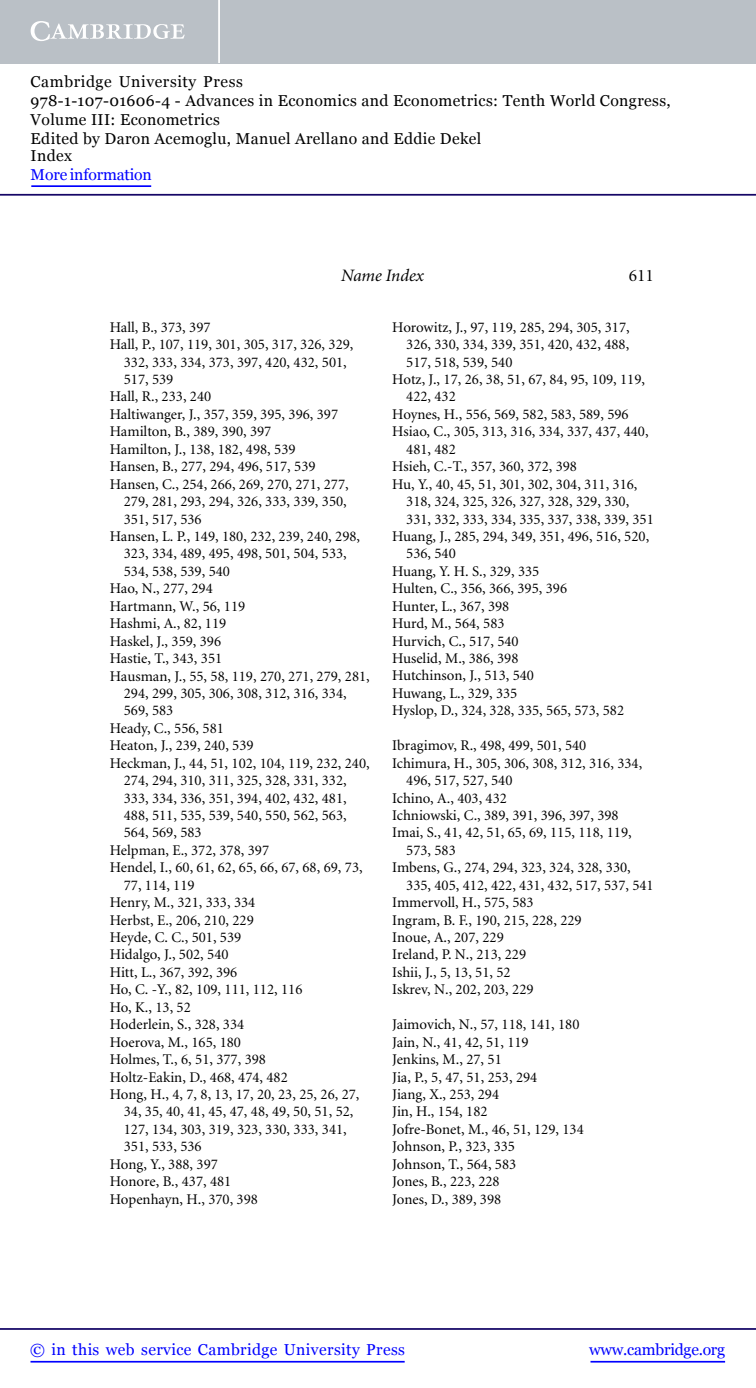
<style>
.page{position:relative;width:756px;height:1388px;background:#fff}
.page>*{position:absolute;margin:0;border:0;box-sizing:border-box;transform-origin:0 0}
.t1{font:italic 17.5px "Minion";color:#000}
.t2{font:17.5px "Minion";color:#000}
.t3{font:15.75px/18.6px "Georgia";letter-spacing:.025em;color:#000}
.t4{font:15.75px "Georgia";letter-spacing:.025em;color:#00f}
.t5{font:15.75px "Georgia";letter-spacing:-.015em;color:#00f}
.t6{font:15.75px "Georgia";letter-spacing:-.01em;color:#00f}
.t7{font:14.88px/17.5px "Minion";color:#000}
</style>
<div class="page">
<hr style="left:591px;top:1361px;width:134px;height:1px;background:#00f">
<hr style="left:0;top:1328px;width:756px;height:2px;background:#150666">
<hr style="left:31px;top:1361px;width:374px;height:1px;background:#00f">
<div style="left:0;top:0;width:756px;height:63px;background:#bac0c6"></div>
<svg style="left:31px;top:21px;width:154px;height:20px"></svg>
<hr style="left:218px;top:0;width:2px;height:63px;background:#fff">
<hr style="left:0;top:194px;width:756px;height:2px;background:#150666">
<hr style="left:31px;top:185px;width:120px;height:2px;background:#00f">
<p class="t3" style="left:31px;top:72px;width:642px">Cambridge University Press<br>978-1-107-01606-4 - Advances in Economics and Econometrics: Tenth World Congress, Volume III: Econometrics<br>Edited by Daron Acemoglu, Manuel Arellano and Eddie Dekel<br>Index</p>
<p class="t6" style="left:31px;top:166px;width:123px">More information</p>
<p class="t1" style="left:340px;top:268px;width:84px">Name Index</p>
<p class="t2" style="left:629px;top:268px;width:27px">611</p>
<p class="t7" style="left:110px;top:319px;width:102px">Hall, B., 373, 397</p>
<p class="t7" style="left:110px;top:337px;width:245px">Hall, P., 107, 119, 301, 305, 317, 326, 329,</p>
<p class="t7" style="left:124px;top:354px;width:225px">332, 333, 334, 373, 397, 420, 432, 501,</p>
<p class="t7" style="left:124px;top:372px;width:51px">517, 539</p>
<p class="t7" style="left:110px;top:389px;width:103px">Hall, R., 233, 240</p>
<p class="t7" style="left:110px;top:407px;width:230px">Haltiwanger, J., 357, 359, 395, 396, 397</p>
<p class="t7" style="left:110px;top:424px;width:163px">Hamilton, B., 389, 390, 397</p>
<p class="t7" style="left:110px;top:441px;width:187px">Hamilton, J., 138, 182, 498, 539</p>
<p class="t7" style="left:110px;top:459px;width:207px">Hansen, B., 277, 294, 496, 517, 539</p>
<p class="t7" style="left:110px;top:476px;width:240px">Hansen, C., 254, 266, 269, 270, 271, 277,</p>
<p class="t7" style="left:124px;top:494px;width:225px">279, 281, 293, 294, 326, 333, 339, 350,</p>
<p class="t7" style="left:124px;top:511px;width:79px">351, 517, 536</p>
<p class="t7" style="left:110px;top:529px;width:252px">Hansen, L. P., 149, 180, 232, 239, 240, 298,</p>
<p class="t7" style="left:124px;top:546px;width:225px">323, 334, 489, 495, 498, 501, 504, 533,</p>
<p class="t7" style="left:124px;top:564px;width:108px">534, 538, 539, 540</p>
<p class="t7" style="left:110px;top:581px;width:105px">Hao, N., 277, 294</p>
<p class="t7" style="left:110px;top:598px;width:137px">Hartmann, W., 56, 119</p>
<p class="t7" style="left:110px;top:616px;width:118px">Hashmi, A., 82, 119</p>
<p class="t7" style="left:110px;top:633px;width:113px">Haskel, J., 359, 396</p>
<p class="t7" style="left:110px;top:651px;width:114px">Hastie, T., 343, 351</p>
<p class="t7" style="left:110px;top:668px;width:261px">Hausman, J., 55, 58, 119, 270, 271, 279, 281,</p>
<p class="t7" style="left:124px;top:686px;width:224px">294, 299, 305, 306, 308, 312, 316, 334,</p>
<p class="t7" style="left:124px;top:703px;width:51px">569, 583</p>
<p class="t7" style="left:110px;top:720px;width:116px">Heady, C., 556, 581</p>
<p class="t7" style="left:110px;top:738px;width:145px">Heaton, J., 239, 240, 539</p>
<p class="t7" style="left:110px;top:755px;width:261px">Heckman, J., 44, 51, 102, 104, 119, 232, 240,</p>
<p class="t7" style="left:124px;top:773px;width:224px">274, 294, 310, 311, 325, 328, 331, 332,</p>
<p class="t7" style="left:124px;top:790px;width:224px">333, 334, 336, 351, 394, 402, 432, 481,</p>
<p class="t7" style="left:124px;top:808px;width:224px">488, 511, 535, 539, 540, 550, 562, 563,</p>
<p class="t7" style="left:124px;top:825px;width:79px">564, 569, 583</p>
<p class="t7" style="left:110px;top:842px;width:161px">Helpman, E., 372, 378, 397</p>
<p class="t7" style="left:110px;top:860px;width:254px">Hendel, I., 60, 61, 62, 65, 66, 67, 68, 69, 73,</p>
<p class="t7" style="left:124px;top:877px;width:72px">77, 114, 119</p>
<p class="t7" style="left:110px;top:895px;width:147px">Henry, M., 321, 333, 334</p>
<p class="t7" style="left:110px;top:912px;width:145px">Herbst, E., 206, 210, 229</p>
<p class="t7" style="left:110px;top:930px;width:133px">Heyde, C. C., 501, 539</p>
<p class="t7" style="left:110px;top:947px;width:120px">Hidalgo, J., 502, 540</p>
<p class="t7" style="left:110px;top:965px;width:129px">Hitt, L., 367, 392, 396</p>
<p class="t7" style="left:110px;top:982px;width:194px">Ho, C. -Y., 82, 109, 111, 112, 116</p>
<p class="t7" style="left:110px;top:999px;width:83px">Ho, K., 13, 52</p>
<p class="t7" style="left:110px;top:1017px;width:136px">Hoderlein, S., 328, 334</p>
<p class="t7" style="left:110px;top:1034px;width:133px">Hoerova, M., 165, 180</p>
<p class="t7" style="left:110px;top:1052px;width:158px">Holmes, T., 6, 51, 377, 398</p>
<p class="t7" style="left:110px;top:1069px;width:180px">Holtz-Eakin, D., 468, 474, 482</p>
<p class="t7" style="left:110px;top:1087px;width:251px">Hong, H., 4, 7, 8, 13, 17, 20, 23, 25, 26, 27,</p>
<p class="t7" style="left:124px;top:1104px;width:231px">34, 35, 40, 41, 45, 47, 48, 49, 50, 51, 52,</p>
<p class="t7" style="left:124px;top:1121px;width:225px">127, 134, 303, 319, 323, 330, 333, 341,</p>
<p class="t7" style="left:124px;top:1139px;width:79px">351, 533, 536</p>
<p class="t7" style="left:110px;top:1156px;width:110px">Hong, Y., 388, 397</p>
<p class="t7" style="left:110px;top:1174px;width:123px">Honore, B., 437, 481</p>
<p class="t7" style="left:110px;top:1191px;width:150px">Hopenhayn, H., 370, 398</p>
<p class="t7" style="left:392px;top:319px;width:239px">Horowitz, J., 97, 119, 285, 294, 305, 317,</p>
<p class="t7" style="left:406px;top:337px;width:225px">326, 330, 334, 339, 351, 420, 432, 488,</p>
<p class="t7" style="left:406px;top:354px;width:108px">517, 518, 539, 540</p>
<p class="t7" style="left:392px;top:372px;width:254px">Hotz, J., 17, 26, 38, 51, 67, 84, 95, 109, 119,</p>
<p class="t7" style="left:406px;top:389px;width:51px">422, 432</p>
<p class="t7" style="left:392px;top:407px;width:238px">Hoynes, H., 556, 569, 582, 583, 589, 596</p>
<p class="t7" style="left:392px;top:424px;width:258px">Hsiao, C., 305, 313, 316, 334, 337, 437, 440,</p>
<p class="t7" style="left:406px;top:441px;width:51px">481, 482</p>
<p class="t7" style="left:392px;top:459px;width:186px">Hsieh, C.-T., 357, 360, 372, 398</p>
<p class="t7" style="left:392px;top:476px;width:247px">Hu, Y., 40, 45, 51, 301, 302, 304, 311, 316,</p>
<p class="t7" style="left:406px;top:494px;width:225px">318, 324, 325, 326, 327, 328, 329, 330,</p>
<p class="t7" style="left:406px;top:511px;width:249px">331, 332, 333, 334, 335, 337, 338, 339, 351</p>
<p class="t7" style="left:392px;top:529px;width:258px">Huang, J., 285, 294, 349, 351, 496, 516, 520,</p>
<p class="t7" style="left:406px;top:546px;width:51px">536, 540</p>
<p class="t7" style="left:392px;top:564px;width:149px">Huang, Y. H. S., 329, 335</p>
<p class="t7" style="left:392px;top:581px;width:176px">Hulten, C., 356, 366, 395, 396</p>
<p class="t7" style="left:392px;top:598px;width:119px">Hunter, L., 367, 398</p>
<p class="t7" style="left:392px;top:616px;width:114px">Hurd, M., 564, 583</p>
<p class="t7" style="left:392px;top:633px;width:128px">Hurvich, C., 517, 540</p>
<p class="t7" style="left:392px;top:651px;width:128px">Huselid, M., 386, 398</p>
<p class="t7" style="left:392px;top:668px;width:143px">Hutchinson, J., 513, 540</p>
<p class="t7" style="left:392px;top:686px;width:127px">Huwang, L., 329, 335</p>
<p class="t7" style="left:392px;top:703px;width:233px">Hyslop, D., 324, 328, 335, 565, 573, 582</p>
<p class="t7" style="left:392px;top:738px;width:196px">Ibragimov, R., 498, 499, 501, 540</p>
<p class="t7" style="left:392px;top:755px;width:252px">Ichimura, H., 305, 306, 308, 312, 316, 334,</p>
<p class="t7" style="left:406px;top:773px;width:108px">496, 517, 527, 540</p>
<p class="t7" style="left:392px;top:790px;width:116px">Ichino, A., 403, 432</p>
<p class="t7" style="left:392px;top:808px;width:228px">Ichniowski, C., 389, 391, 396, 397, 398</p>
<p class="t7" style="left:392px;top:825px;width:241px">Imai, S., 41, 42, 51, 65, 69, 115, 118, 119,</p>
<p class="t7" style="left:406px;top:842px;width:51px">573, 583</p>
<p class="t7" style="left:392px;top:860px;width:240px">Imbens, G., 274, 294, 323, 324, 328, 330,</p>
<p class="t7" style="left:406px;top:877px;width:249px">335, 405, 412, 422, 431, 432, 517, 537, 541</p>
<p class="t7" style="left:392px;top:895px;width:143px">Immervoll, H., 575, 583</p>
<p class="t7" style="left:392px;top:912px;width:191px">Ingram, B. F., 190, 215, 228, 229</p>
<p class="t7" style="left:392px;top:930px;width:113px">Inoue, A., 207, 229</p>
<p class="t7" style="left:392px;top:947px;width:135px">Ireland, P. N., 213, 229</p>
<p class="t7" style="left:392px;top:964px;width:120px">Ishii, J., 5, 13, 51, 52</p>
<p class="t7" style="left:392px;top:982px;width:143px">Iskrev, N., 202, 203, 229</p>
<p class="t7" style="left:392px;top:1017px;width:193px">Jaimovich, N., 57, 118, 141, 180<br>Jain, N., 41, 42, 51, 119<br>Jenkins, M., 27, 51<br>Jia, P., 5, 47, 51, 253, 294<br>Jiang, X., 253, 294<br>Jin, H., 154, 182<br>Jofre-Bonet, M., 46, 51, 129, 134<br>Johnson, P., 323, 335<br>Johnson, T., 564, 583<br>Jones, B., 223, 228<br>Jones, D., 389, 398</p>
<p class="t4" style="left:30px;top:1340px;width:376px">© in this web service Cambridge University Press</p>
<p class="t5" style="left:589px;top:1340px;width:137px">www.cambridge.org</p>
</div>
